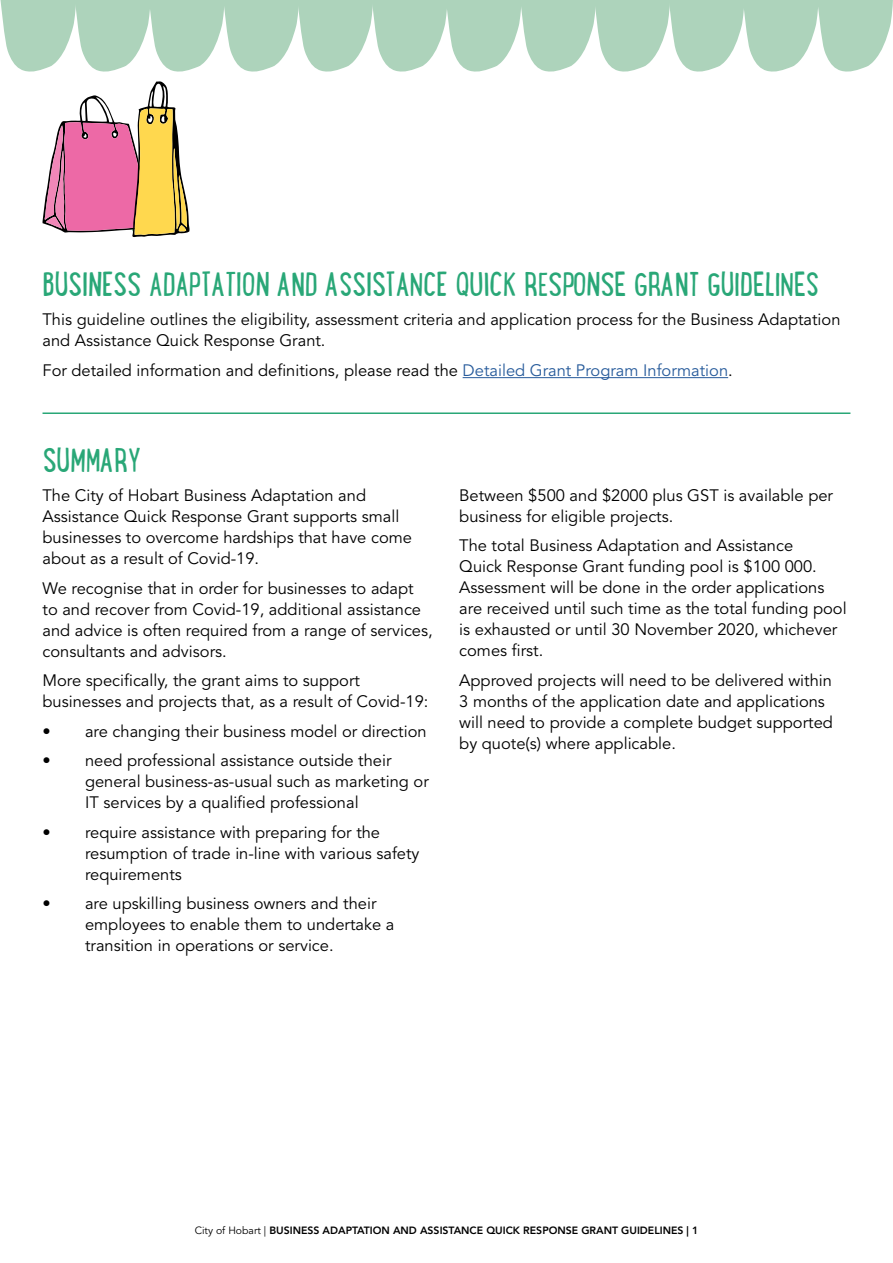
<style>
.page{position:relative;width:893px;height:1263px;background:#fff}
.page>*{position:absolute;margin:0;border:0;box-sizing:border-box;transform-origin:0 0}
.t1{font:36px "Lunch Box";letter-spacing:-.015em;color:#29a777}
.t2{font:16.5px/21px "Avenir LT Std";color:#000}
.t3{font:800 10.5px "Avenir LT Std";color:#000}
.s1{color:#275b9b}
.s2{font-weight:400}
</style>
<div class="page">
<svg style="left:0;top:0;width:893px;height:72px"></svg>
<svg style="left:42px;top:81px;width:148px;height:156px"></svg>
<hr style="left:463px;top:377px;width:265px;height:1px;background:#275b9b">
<hr style="left:43px;top:412px;width:807px;height:2px;background:#29a777">
<h1 class="t1" style="left:43px;top:259px;width:778px">BUSINESS ADAPTATION AND ASSISTANCE QUICK RESPONSE GRANT GUIDELINES</h1>
<p class="t2" style="left:43px;top:310px;width:799px">This guideline outlines the eligibility, assessment criteria and application process for the Business Adaptation and Assistance Quick Response Grant.</p>
<p class="t2" style="left:43px;top:360px;width:692px">For detailed information and definitions, please read the <span class="s1">Detailed Grant Program Information</span>.</p>
<h1 class="t1" style="left:43px;top:435px;width:100px">SUMMARY</h1>
<p class="t2" style="left:43px;top:485px;width:371px">The City of Hobart Business Adaptation and Assistance Quick Response Grant supports small businesses to overcome hardships that have come about as a result of Covid-19.</p>
<p class="t2" style="left:43px;top:578px;width:392px">We recognise that in order for businesses to adapt to and recover from Covid-19, additional assistance and advice is often required from a range of services, consultants and advisors.</p>
<p class="t2" style="left:43px;top:670px;width:387px">More specifically, the grant aims to support businesses and projects that, as a result of Covid-19:</p>
<p class="t2" style="left:43px;top:721px;width:386px">• are changing their business model or direction</p>
<p class="t2" style="left:85px;top:750px;width:345px;text-indent:-43px">• need professional assistance outside their general business-as-usual such as marketing or<br>IT services by a qualified professional</p>
<p class="t2" style="left:85px;top:822px;width:336px;text-indent:-43px">• require assistance with preparing for the resumption of trade in-line with various safety requirements</p>
<p class="t2" style="left:85px;top:894px;width:311px;text-indent:-43px">• are upskilling business owners and their employees to enable them to undertake a transition in operations or service.</p>
<p class="t2" style="left:459px;top:485px;width:375px">Between $500 and $2000 plus GST is available per business for eligible projects.</p>
<p class="t2" style="left:459px;top:535px;width:389px">The total Business Adaptation and Assistance<br>Quick Response Grant funding pool is $100 000.<br>Assessment will be done in the order applications are received until such time as the total funding pool is exhausted or until 30 November 2020, whichever comes first.</p>
<p class="t2" style="left:459px;top:670px;width:375px">Approved projects will need to be delivered within 3 months of the application date and applications will need to provide a complete budget supported by quote(s) where applicable.</p>
<p class="t3" style="left:195px;top:1224px;width:505px"><span class="s2">City of Hobart |</span> BUSINESS ADAPTATION AND ASSISTANCE QUICK RESPONSE GRANT GUIDELINES | 1</p>
</div>
